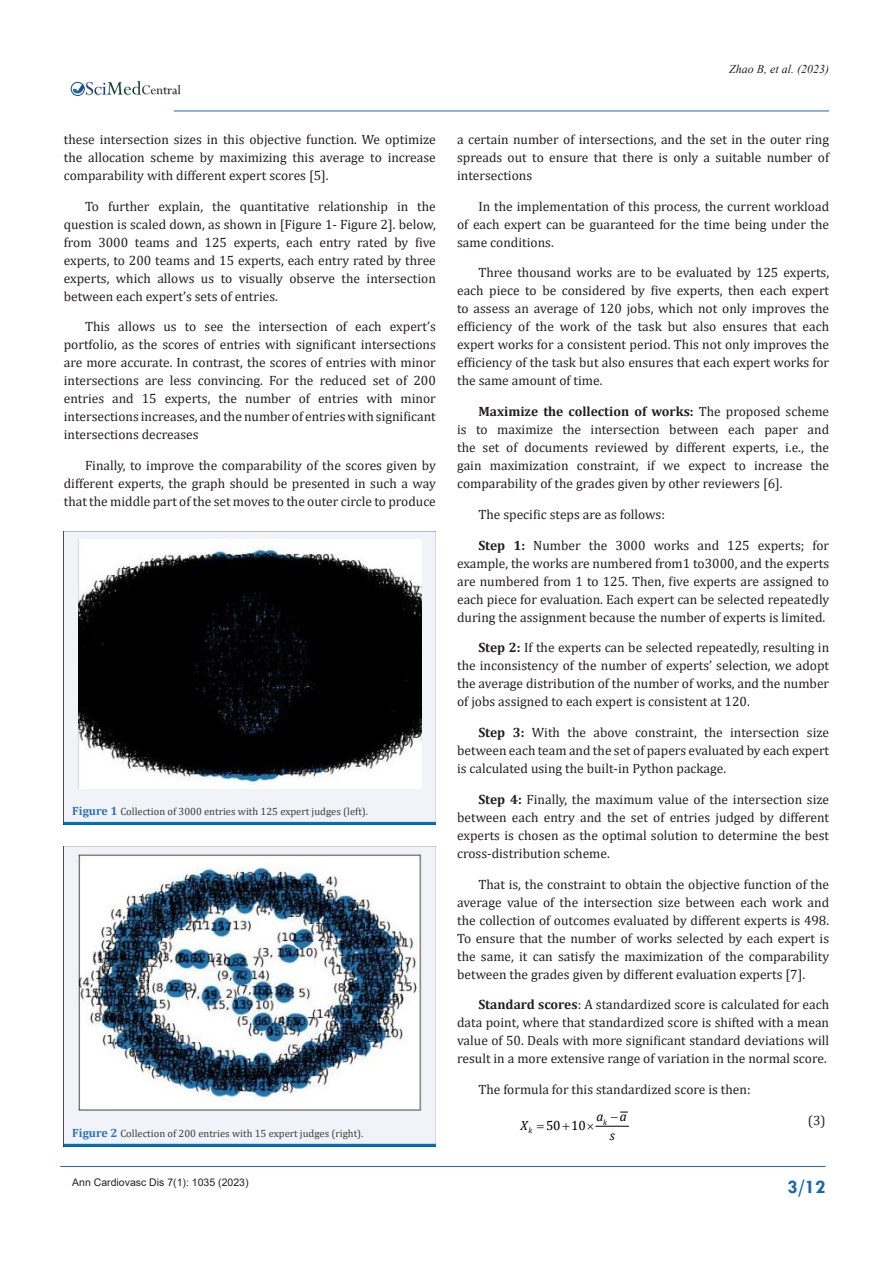
<style>
.page{position:relative;width:893px;height:1263px;background:#fff}
.page>*{position:absolute;margin:0;border:0;box-sizing:border-box;transform-origin:0 0}
.t1{font:700 19.5px "Tw Cen";color:#1768b4}
.t2{font:14.55px "Perpetua";color:#211e1e}
.t3{font:13.5px/18px "Cambria";color:#231f20;text-align:justify}
.t4{font:13.35px "Cambria";color:#000}
.t5{font:italic 13.35px "Cambria";color:#000}
.t6{font:italic 12px "Times New Roman";color:#231f20}
.t7{font:10.5px "Cambria";color:#3e3e3f}
.t8{font:10.5px "Arial";color:#231f20}
.t9{font:italic 7.8px "Cambria";color:#000}
.s1{font-weight:700;font-size:12px;color:#2a71b8}
.s2{font-weight:700}
</style>
<div class="page">
<hr style="left:60px;top:1166px;width:766px;height:1px;background:#1768b4">
<hr style="left:174px;top:111px;width:655px;height:1px;background:#1768b4">
<img style="left:87px;top:85px;width:94px;height:11px">
<div style="left:71px;top:82px;width:14px;height:14px;border:1px solid #074d7c;border-radius:50%"></div>
<svg style="left:73px;top:81px;width:68px;height:14px"></svg>
<hr style="left:596px;top:1126px;width:32px;height:1px;background:#000">
<svg style="left:64px;top:531px;width:372px;height:291px;fill:#f1f3f9"></svg>
<hr style="left:64px;top:822px;width:372px;height:3px;background:#0072bc">
<img style="left:78px;top:540px;width:343px;height:248px">
<svg style="left:64px;top:846px;width:372px;height:298px;fill:#f1f3f9"></svg>
<hr style="left:64px;top:1144px;width:372px;height:3px;background:#0072bc">
<img style="left:78px;top:855px;width:343px;height:255px">
<p class="t2" style="left:142px;top:81px;width:41px">Central</p>
<p class="t3" style="left:64px;top:130px;width:374px">these intersection sizes in this objective function. We optimize the allocation scheme by maximizing this average to increase comparability with different expert scores [5].</p>
<p class="t3" style="left:64px;top:197px;width:374px;text-indent:21px">To further explain, the quantitative relationship in the question is scaled down, as shown in [Figure 1- Figure 2]. below, from 3000 teams and 125 experts, each entry rated by five experts, to 200 teams and 15 experts, each entry rated by three experts, which allows us to visually observe the intersection between each expert’s sets of entries.</p>
<p class="t3" style="left:64px;top:318px;width:374px;text-indent:21px">This allows us to see the intersection of each expert’s portfolio, as the scores of entries with significant intersections are more accurate. In contrast, the scores of entries with minor intersections are less convincing. For the reduced set of 200 entries and 15 experts, the number of entries with minor intersections increases, and the number of entries with significant intersections decreases</p>
<p class="t3" style="left:64px;top:456px;width:374px;text-indent:21px">Finally, to improve the comparability of the scores given by different experts, the graph should be presented in such a way that the middle part of the set moves to the outer circle to produce</p>
<p class="t7" style="left:72px;top:805px;width:297px"><span class="s1">Figure 1</span> Collection of 3000 entries with 125 expert judges (left).</p>
<p class="t7" style="left:72px;top:1127px;width:293px"><span class="s1">Figure 2</span> Collection of 200 entries with 15 expert judges (right).</p>
<p class="t6" style="left:729px;top:61px;width:101px">Zhao B, et al. (2023)</p>
<p class="t3" style="left:457px;top:130px;width:374px">a certain number of intersections, and the set in the outer ring spreads out to ensure that there is only a suitable number of intersections</p>
<p class="t3" style="left:457px;top:197px;width:374px;text-indent:21px">In the implementation of this process, the current workload of each expert can be guaranteed for the time being under the same conditions.</p>
<p class="t3" style="left:457px;top:264px;width:374px;text-indent:21px">Three thousand works are to be evaluated by 125 experts, each piece to be considered by five experts, then each expert to assess an average of 120 jobs, which not only improves the efficiency of the work of the task but also ensures that each expert works for a consistent period. This not only improves the efficiency of the task but also ensures that each expert works for the same amount of time.</p>
<p class="t3" style="left:457px;top:402px;width:374px;text-indent:21px"><span class="s2">Maximize the collection of works:</span> The proposed scheme is to maximize the intersection between each paper and the set of documents reviewed by different experts, i.e., the gain maximization constraint, if we expect to increase the comparability of the grades given by other reviewers [6].</p>
<p class="t3" style="left:478px;top:505px;width:188px">The specific steps are as follows:</p>
<p class="t3" style="left:457px;top:536px;width:374px;text-indent:21px"><span class="s2">Step 1:</span> Number the 3000 works and 125 experts; for example, the works are numbered from1 to3000, and the experts are numbered from 1 to 125. Then, five experts are assigned to each piece for evaluation. Each expert can be selected repeatedly during the assignment because the number of experts is limited.</p>
<p class="t3" style="left:457px;top:639px;width:374px;text-indent:21px"><span class="s2">Step 2:</span> If the experts can be selected repeatedly, resulting in the inconsistency of the number of experts’ selection, we adopt the average distribution of the number of works, and the number of jobs assigned to each expert is consistent at 120.</p>
<p class="t3" style="left:457px;top:723px;width:374px;text-indent:21px"><span class="s2">Step 3:</span> With the above constraint, the intersection size between each team and the set of papers evaluated by each expert is calculated using the built-in Python package.</p>
<p class="t3" style="left:457px;top:790px;width:374px;text-indent:21px"><span class="s2">Step 4:</span> Finally, the maximum value of the intersection size between each entry and the set of entries judged by different experts is chosen as the optimal solution to determine the best cross-distribution scheme.</p>
<p class="t3" style="left:457px;top:875px;width:374px;text-indent:21px">That is, the constraint to obtain the objective function of the average value of the intersection size between each work and the collection of outcomes evaluated by different experts is 498.<br>To ensure that the number of works selected by each expert is the same, it can satisfy the maximization of the comparability between the grades given by different evaluation experts [7].</p>
<p class="t3" style="left:457px;top:996px;width:374px;text-indent:21px"><span class="s2">Standard scores</span>: A standardized score is calculated for each data point, where that standardized score is shifted with a mean value of 50. Deals with more significant standard deviations will result in a more extensive range of variation in the normal score.</p>
<p class="t3" style="left:478px;top:1080px;width:274px">The formula for this standardized score is then:</p>
<p class="t4" style="left:546px;top:1117px;width:41px">50 10</p>
<p class="t9" style="left:603px;top:1116px;width:5px">k</p>
<p class="t9" style="left:529px;top:1125px;width:5px">k</p>
<p class="t5" style="left:596px;top:1107px;width:32px">a a</p>
<p class="t3" style="left:808px;top:1111px;width:19px">(3)</p>
<p class="t5" style="left:520px;top:1115px;width:9px">X</p>
<p class="t5" style="left:610px;top:1126px;width:7px">s</p>
<p class="t8" style="left:72px;top:1175px;width:178px">Ann Cardiovasc Dis 7(1): 1035 (2023)</p>
<h1 class="t1" style="left:787px;top:1175px;width:40px">3/12</h1>
</div>
